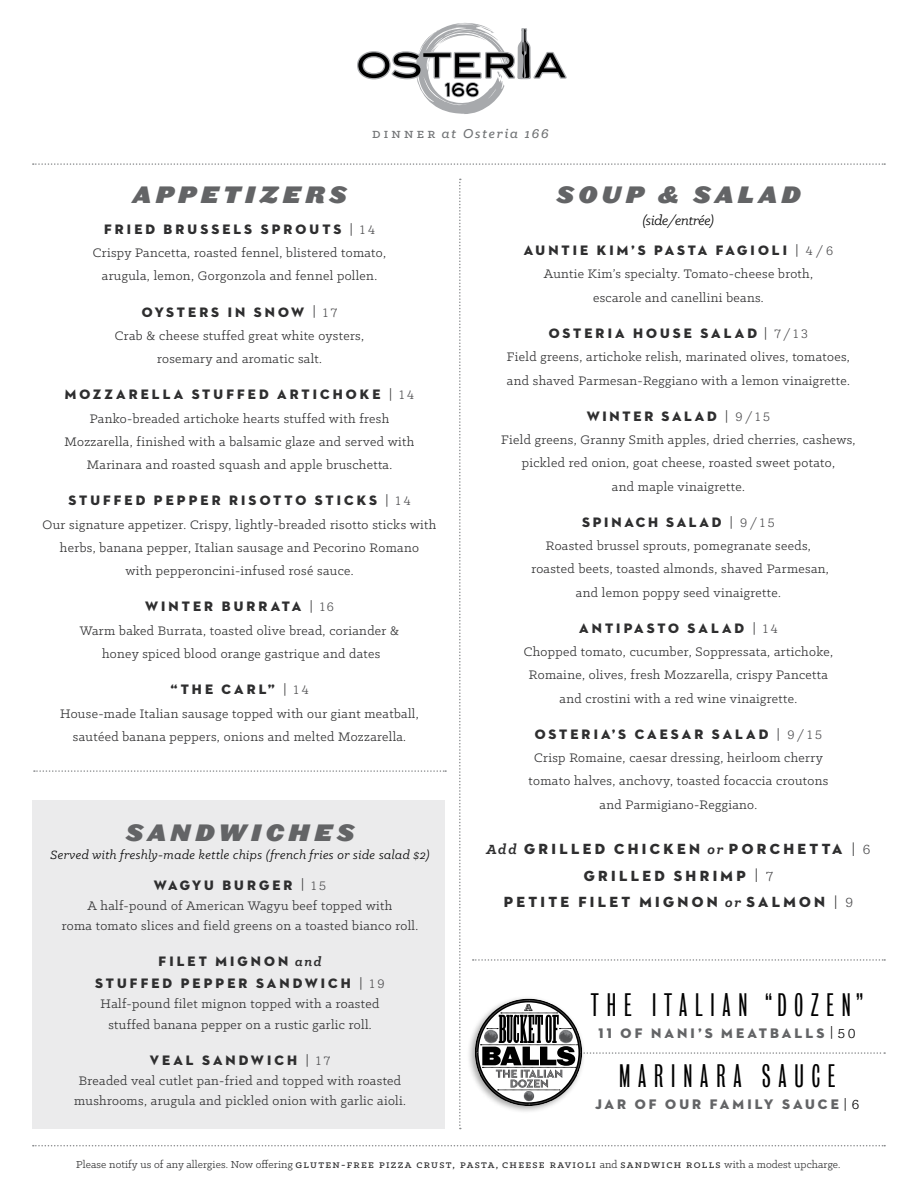
<style>
.page{position:relative;width:918px;height:1188px;background:#fff}
.page>*{position:absolute;margin:0;border:0;box-sizing:border-box;transform-origin:0 0}
.t1{font:29.55px "Bureau Grotesque One One";letter-spacing:.265em;color:#000}
.t2{font:22.5px "Leviathan HTF Black Italic";letter-spacing:.2em;color:#636466}
.t3{font:15px/26.4px "Neutraface 2 Display Titling";letter-spacing:.22em;color:#2e2e2f;text-align:center}
.t4{font:italic 15px "Klinic Slab";letter-spacing:-.02em;color:#000}
.t5{font:italic 500 14.7px "Klinic Slab";letter-spacing:.12em;color:#727476}
.t6{font:14.1px "Neutraface 2 Display Titling";letter-spacing:.22em;color:#636466}
.t7{font:13.95px/23.2px "Klinic Slab";letter-spacing:.025em;color:#2e2e2f;text-align:center}
.t8{font:13.95px/21.8px "Neutraface 2 Display Titling";letter-spacing:.22em;color:#2e2e2f;text-align:center}
.t9{font:13.95px "Neutraface 2 Display Titling";letter-spacing:.2em;color:#2e2e2f}
.t10{font:italic 13.5px "Klinic Slab";letter-spacing:.025em;color:#000}
.t11{font:11.55px "Klinic Slab";letter-spacing:.01em;color:#2e2e2f}
.s1{font-style:normal}
.s2{font-family:"Klinic Slab"}
.s3{font-family:"Klinic Slab";color:#4e4e50}
.s4{font-family:"Klinic Slab";font-weight:700;font-style:italic}
.s5{font-family:"Klinic Slab";color:#000}
.s6{font-family:"Klinic Slab";font-size:14.85px;color:#000}
.s7{font-weight:500}
</style>
<div class="page">
<svg style="left:473px;top:959px;width:412px;height:2px"></svg>
<svg style="left:459px;top:179px;width:2px;height:950px"></svg>
<svg style="left:34px;top:770px;width:412px;height:2px"></svg>
<svg style="left:33px;top:163px;width:852px;height:2px"></svg>
<svg style="left:33px;top:1145px;width:852px;height:1px"></svg>
<div style="left:32px;top:800px;width:413px;height:329px;background:#ebebec"></div>
<svg style="left:357px;top:23px;width:210px;height:91px"></svg>
<div style="left:466px;top:995px;width:119px;height:119px;background:#000;opacity:.35"></div>
<svg style="left:476px;top:1000px;width:409px;height:105px"></svg>
<p class="t5" style="left:372px;top:124px;width:178px"><span class="s1">di nner</span> at Osteria 166</p>
<h2 class="t2" style="left:133px;top:179px;width:215px">APPETIZERS</h2>
<p class="t8" style="left:104px;top:218px;width:272px">FRIED BRUSSELS SPROUTS <span class="s2">|</span> <span class="s3">14</span></p>
<p class="t7" style="left:93px;top:241px;width:295px">Crispy Pancetta, roasted fennel, blistered tomato, arugula, lemon, Gorgonzola and fennel pollen.</p>
<p class="t8" style="left:142px;top:301px;width:197px">OYSTERS IN SNOW <span class="s2">|</span> <span class="s3">17</span></p>
<p class="t7" style="left:115px;top:323px;width:251px">Crab &amp; cheese stuffed great white oysters, rosemary and aromatic salt.</p>
<p class="t8" style="left:65px;top:384px;width:351px">MOZZARELLA STUFFED ARTICHOKE <span class="s2">|</span> <span class="s3">14</span></p>
<p class="t7" style="left:65px;top:406px;width:351px">Panko-breaded artichoke hearts stuffed with fresh<br>Mozzarella, finished with a balsamic glaze and served with<br>Marinara and roasted squash and apple bruschetta.</p>
<p class="t8" style="left:68px;top:490px;width:344px">STUFFED PEPPER RISOTTO STICKS <span class="s2">|</span> <span class="s3">14</span></p>
<p class="t7" style="left:43px;top:512px;width:395px">Our signature appetizer. Crispy, lightly-breaded risotto sticks with herbs, banana pepper, Italian sausage and Pecorino Romano<br>with pepperoncini-infused rosé sauce.</p>
<p class="t8" style="left:145px;top:596px;width:190px">WINTER BURRATA <span class="s2">|</span> <span class="s3">16</span></p>
<p class="t7" style="left:80px;top:618px;width:321px">Warm baked Burrata, toasted olive bread, coriander &amp; honey spiced blood orange gastrique and dates</p>
<p class="t8" style="left:170px;top:679px;width:140px">“THE CARL” <span class="s2">|</span> <span class="s3">14</span></p>
<p class="t7" style="left:60px;top:701px;width:360px">House-made Italian sausage topped with our giant meatball, sautéed banana peppers, onions and melted Mozzarella.</p>
<h2 class="t2" style="left:126px;top:817px;width:230px">SANDWICHES</h2>
<p class="t10" style="left:51px;top:846px;width:380px">Served with freshly-made kettle chips (french fries or side salad $2)</p>
<p class="t8" style="left:154px;top:874px;width:174px">WAGYU BURGER <span class="s2">|</span> <span class="s3">15</span></p>
<p class="t7" style="left:62px;top:895px;width:358px;line-height:20.2px">A half-pound of American Wagyu beef topped with<br>roma tomato slices and field greens on a toasted bianco roll.</p>
<p class="t8" style="left:95px;top:951px;width:291px">FILET MIGNON <span class="s4">and<br></span>STUFFED PEPPER SANDWICH <span class="s2">|</span> <span class="s3">19</span></p>
<p class="t7" style="left:101px;top:994px;width:280px;line-height:20.2px">Half-pound filet mignon topped with a roasted stuffed banana pepper on a rustic garlic roll.</p>
<p class="t8" style="left:150px;top:1049px;width:182px">VEAL SANDWICH <span class="s2">|</span> <span class="s3">17</span></p>
<p class="t7" style="left:74px;top:1070px;width:333px;line-height:20.2px">Breaded veal cutlet pan-fried and topped with roasted mushrooms, arugula and pickled onion with garlic aioli.</p>
<h2 class="t2" style="left:556px;top:179px;width:246px">SOUP &amp; SALAD</h2>
<p class="t4" style="left:643px;top:210px;width:73px">(side/entrée)</p>
<p class="t8" style="left:524px;top:240px;width:311px">AUNTIE KIM’S PASTA FAGIOLI <span class="s2">|</span> <span class="s3">4/6</span></p>
<p class="t7" style="left:544px;top:262px;width:271px">Auntie Kim’s specialty. Tomato-cheese broth, escarole and canellini beans.</p>
<p class="t8" style="left:549px;top:322px;width:261px">OSTERIA HOUSE SALAD <span class="s2">|</span> <span class="s3">7/13</span></p>
<p class="t7" style="left:507px;top:345px;width:344px;text-align:left">Field greens, artichoke relish, marinated olives, tomatoes, and shaved Parmesan-Reggiano with a lemon vinaigrette.</p>
<p class="t9" style="left:587px;top:407px;width:185px">WINTER SALAD <span class="s2">|</span> <span class="s3">9/15</span></p>
<p class="t7" style="left:501px;top:428px;width:356px">Field greens, Granny Smith apples, dried cherries, cashews, pickled red onion, goat cheese, roasted sweet potato,<br>and maple vinaigrette.</p>
<p class="t9" style="left:582px;top:513px;width:194px">SPINACH SALAD <span class="s2">|</span> <span class="s3">9/15</span></p>
<p class="t7" style="left:531px;top:534px;width:299px">Roasted brussel sprouts, pomegranate seeds, roasted beets, toasted almonds, shaved Parmesan, and lemon poppy seed vinaigrette.</p>
<p class="t8" style="left:579px;top:617px;width:200px">ANTIPASTO SALAD <span class="s2">|</span> <span class="s3">14</span></p>
<p class="t7" style="left:524px;top:640px;width:311px">Chopped tomato, cucumber, Soppressata, artichoke,<br>Romaine, olives, fresh Mozzarella, crispy Pancetta and crostini with a red wine vinaigrette.</p>
<p class="t8" style="left:535px;top:723px;width:289px">OSTERIA’S CAESAR SALAD <span class="s2">|</span> <span class="s3">9/15</span></p>
<p class="t7" style="left:529px;top:746px;width:301px">Crisp Romaine, caesar dressing, heirloom cherry tomato halves, anchovy, toasted focaccia croutons and Parmigiano-Reggiano.</p>
<p class="t3" style="left:486px;top:836px;width:386px"><span class="s4">Add</span> GRILLED CHICKEN <span class="s4">or</span> PORCHETTA <span class="s2">|</span> <span class="s3">6<br></span>GRILLED SHRIMP <span class="s2">|</span> <span class="s3">7<br></span>PETITE FILET MIGNON <span class="s4">or</span> SALMON <span class="s2">|</span> <span class="s3">9</span></p>
<h1 class="t1" style="left:591px;top:989px;width:274px">THE ITALIAN “DOZEN”</h1>
<p class="t6" style="left:599px;top:1024px;width:259px">11 OF NANI’S MEATBALLS <span class="s5">|</span> <span class="s6">50</span></p>
<h1 class="t1" style="left:619px;top:1060px;width:218px">MARINARA SAUCE</h1>
<p class="t6" style="left:595px;top:1096px;width:266px">JAR OF OUR FAMILY SAUCE <span class="s5">|</span> <span class="s6">6</span></p>
<p class="t11" style="left:76px;top:1157px;width:766px">Please notify us of any allergies. Now offering <span class="s7">gluten-free PIZZA CRU ST, PASTA, CHEE SE R AVIOL I</span> and <span class="s7">SAN DWICH R OLL S</span> with a modest upcharge.</p>
</div>
